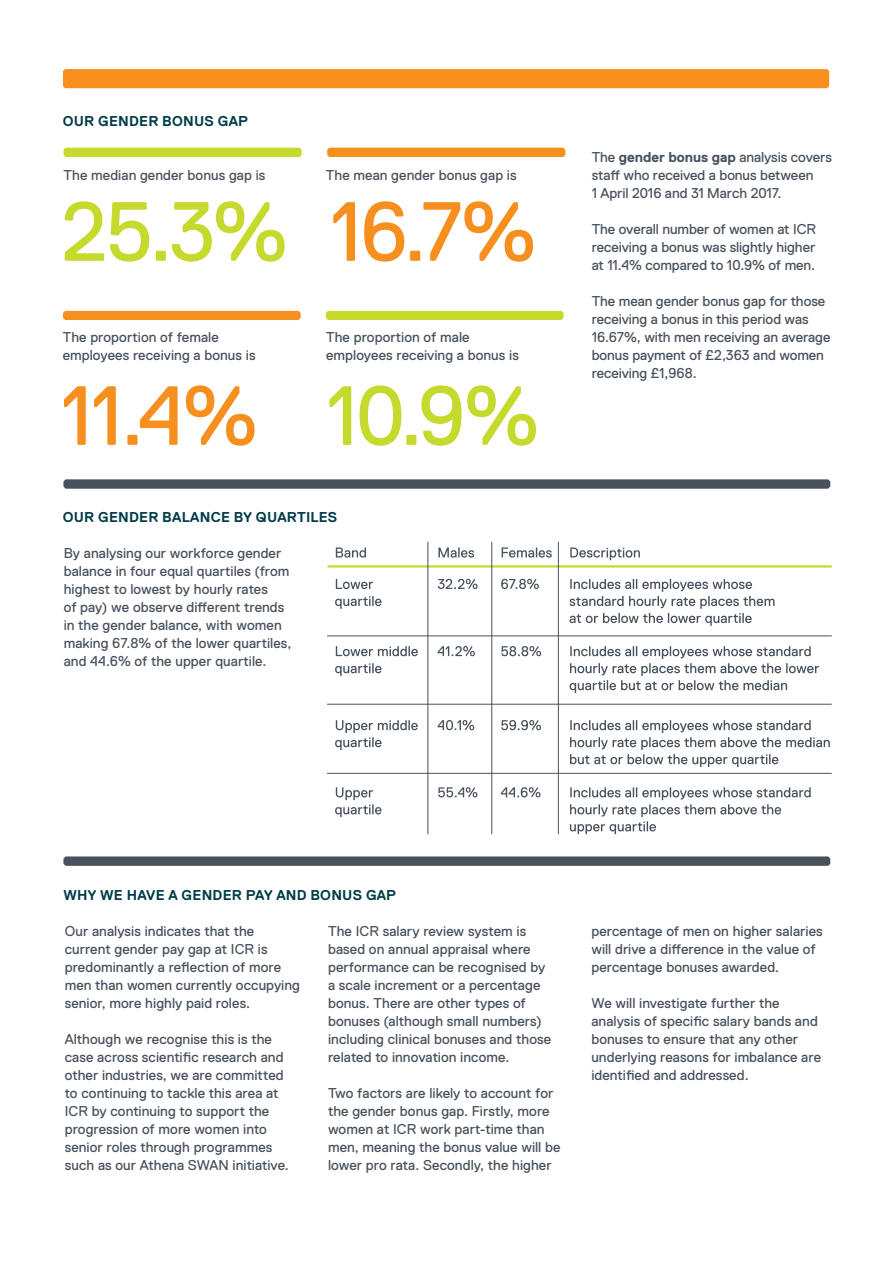
<style>
.page{position:relative;width:893px;height:1263px;background:#fff}
.page>*{position:absolute;margin:0;border:0;box-sizing:border-box;transform-origin:0 0}
.t1{font:83.7px "Replica Pro";color:#c6d92d}
.t2{font:83.7px "Replica Pro";color:#f68f1e}
.Body{font:14.25px/18px "Replica Pro";letter-spacing:.005em;color:#48525d}
.Subhead_GREEN{font:700 14.25px "Replica Pro";letter-spacing:.015em;color:#003c49}
.s1{font-weight:700}
</style>
<div class="page">
<div style="left:63px;top:69px;width:766px;height:19px;background:#f68f1e"></div>
<svg style="left:63px;top:479px;width:767px;height:10px;background:#535d67"></svg>
<svg style="left:63px;top:856px;width:767px;height:10px;background:#535d67"></svg>
<hr style="left:327px;top:565px;width:505px;height:2px;background:#c6d92d">
<svg style="left:336px;top:547px;width:30px;height:11px"></svg>
<svg style="left:335px;top:596px;width:47px;height:13px"></svg>
<svg style="left:336px;top:579px;width:37px;height:10px"></svg>
<svg style="left:335px;top:720px;width:83px;height:30px"></svg>
<svg style="left:335px;top:663px;width:47px;height:13px"></svg>
<svg style="left:336px;top:646px;width:82px;height:10px"></svg>
<svg style="left:335px;top:787px;width:47px;height:30px"></svg>
<svg style="left:502px;top:547px;width:50px;height:11px"></svg>
<svg style="left:501px;top:579px;width:38px;height:10px"></svg>
<svg style="left:501px;top:720px;width:40px;height:10px"></svg>
<svg style="left:501px;top:646px;width:40px;height:10px"></svg>
<svg style="left:501px;top:787px;width:39px;height:10px"></svg>
<svg style="left:438px;top:547px;width:36px;height:11px"></svg>
<svg style="left:438px;top:579px;width:39px;height:10px"></svg>
<svg style="left:438px;top:720px;width:36px;height:10px"></svg>
<svg style="left:438px;top:646px;width:37px;height:10px"></svg>
<svg style="left:438px;top:787px;width:39px;height:10px"></svg>
<svg style="left:570px;top:547px;width:70px;height:13px"></svg>
<svg style="left:570px;top:579px;width:204px;height:47px"></svg>
<svg style="left:570px;top:720px;width:260px;height:47px"></svg>
<svg style="left:570px;top:646px;width:249px;height:47px"></svg>
<svg style="left:570px;top:787px;width:241px;height:47px"></svg>
<hr style="left:327px;top:636px;width:505px;height:1px;background:#48525d">
<hr style="left:327px;top:773px;width:505px;height:1px;background:#48525d">
<hr style="left:327px;top:704px;width:505px;height:1px;background:#48525d">
<hr style="left:428px;top:542px;width:1px;height:292px;background:#48525d">
<hr style="left:491px;top:542px;width:1px;height:292px;background:#48525d">
<hr style="left:558px;top:542px;width:1px;height:292px;background:#48525d">
<div style="left:64px;top:148px;width:238px;height:9px;background:#c6d92d"></div>
<div style="left:327px;top:148px;width:238px;height:9px;background:#f68f1e"></div>
<div style="left:63px;top:311px;width:238px;height:9px;background:#f68f1e"></div>
<div style="left:326px;top:311px;width:238px;height:9px;background:#c6d92d"></div>
<p class="Subhead_GREEN" style="left:63px;top:113px;width:187px">OUR GENDER BONUS GAP</p>
<p class="Body" style="left:64px;top:166px;width:203px">The median gender bonus gap is</p>
<p class="Body" style="left:326px;top:166px;width:192px">The mean gender bonus gap is</p>
<p class="t1" style="left:61px;top:185px;width:228px">25.3%</p>
<p class="t2" style="left:330px;top:185px;width:208px">16.7%</p>
<p class="Body" style="left:63px;top:328px;width:194px">The proportion of female employees receiving a bonus is</p>
<p class="Body" style="left:326px;top:328px;width:194px">The proportion of male employees receiving a bonus is</p>
<p class="t2" style="left:61px;top:369px;width:199px">11.4%</p>
<p class="t1" style="left:326px;top:369px;width:215px">10.9%</p>
<p class="Subhead_GREEN" style="left:63px;top:509px;width:276px">OUR GENDER BALANCE BY QUARTILES</p>
<p class="Body" style="left:64px;top:544px;width:229px">By analysing our workforce gender balance in four equal quartiles (from highest to lowest by hourly rates<br>of pay) we observe different trends in the gender balance, with women making 67.8% of the lower quartiles, and 44.6% of the upper quartile.</p>
<p class="Body" style="left:592px;top:148px;width:242px">The <span class="s1">gender bonus gap</span> analysis covers staff who received a bonus between<br>1 April 2016 and 31 March 2017.</p>
<p class="Body" style="left:592px;top:220px;width:226px;text-align:justify">The overall number of women at ICR receiving a bonus was slightly higher at 11.4% compared to 10.9% of men.</p>
<p class="Body" style="left:592px;top:292px;width:240px">The mean gender bonus gap for those receiving a bonus in this period was<br>16.67%, with men receiving an average bonus payment of £2,363 and women receiving £1,968.</p>
<p class="Subhead_GREEN" style="left:64px;top:887px;width:334px">WHY WE HAVE A GENDER PAY AND BONUS GAP</p>
<p class="Body" style="left:65px;top:922px;width:237px">Our analysis indicates that the current gender pay gap at ICR is predominantly a reflection of more men than women currently occupying senior, more highly paid roles.</p>
<p class="Body" style="left:65px;top:1030px;width:226px">Although we recognise this is the case across scientific research and other industries, we are committed to continuing to tackle this area at ICR by continuing to support the progression of more women into senior roles through programmes such as our Athena SWAN initiative.</p>
<p class="Body" style="left:328px;top:922px;width:225px">The ICR salary review system is based on annual appraisal where performance can be recognised by a scale increment or a percentage bonus. There are other types of bonuses (although small numbers) including clinical bonuses and those related to innovation income.</p>
<p class="Body" style="left:328px;top:1084px;width:234px">Two factors are likely to account for the gender bonus gap. Firstly, more women at ICR work part-time than men, meaning the bonus value will be lower pro rata. Secondly, the higher</p>
<p class="Body" style="left:591px;top:922px;width:233px">percentage of men on higher salaries will drive a difference in the value of percentage bonuses awarded.</p>
<p class="Body" style="left:591px;top:994px;width:231px">We will investigate further the analysis of specific salary bands and bonuses to ensure that any other underlying reasons for imbalance are identified and addressed.</p>
</div>
